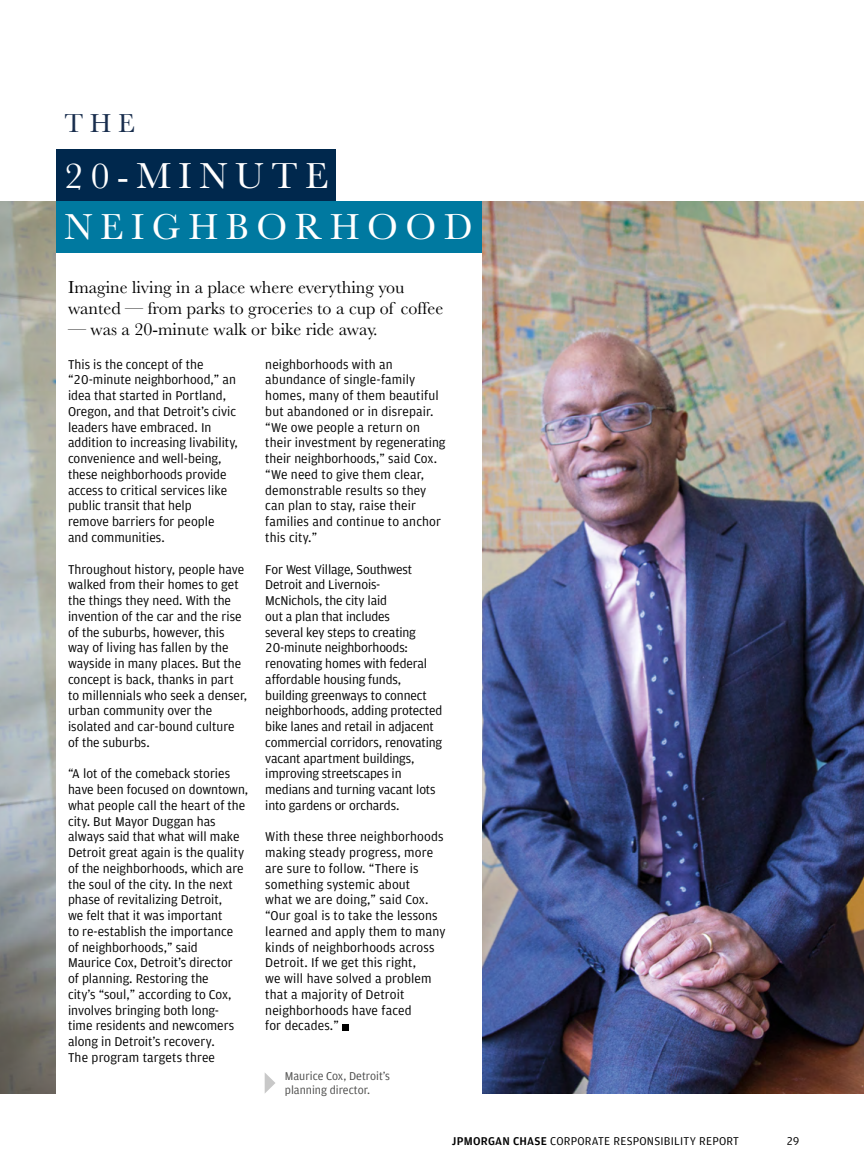
<style>
.page{position:relative;width:864px;height:1175px;background:#fff}
.page>*{position:absolute;margin:0;border:0;box-sizing:border-box;transform-origin:0 0}
.DNR-subhead_2_-_P{font:37.5px "Baskerville";letter-spacing:.2em;color:#fff}
.DNR-subhead_2_-_P-2{font:27px "Baskerville";color:#182d4d}
.DNR-Intro_-_P{font:18px/21px "Baskerville";color:#000}
.Bodycopy_-_P{font:13.5px/15.8px "Amplitude TF";color:#000}
.t1{font:12px "Amplitude TF";letter-spacing:.02em;color:#000}
.t2{font:12px/14.2px "Amplitude TF";color:#4a4a49}
.s1{font-weight:700}
</style>
<div class="page">
<img style="left:0;top:201px;width:864px;height:892px">
<div style="left:56px;top:252px;width:426px;height:855px;background:#fff"></div>
<div style="left:56px;top:150px;width:280px;height:51px;background:#00284d"></div>
<div style="left:56px;top:201px;width:426px;height:52px;background:#0079a0"></div>
<div style="left:342px;top:1024px;width:7px;height:6px;background:#000"></div>
<svg style="left:265px;top:1073px;width:10px;height:20px"></svg>
<p class="DNR-subhead_2_-_P-2" style="left:65px;top:106px;width:72px">THE</p>
<p class="DNR-subhead_2_-_P" style="left:65px;top:151px;width:265px">20-MINUTE</p>
<p class="DNR-subhead_2_-_P" style="left:65px;top:202px;width:409px">NEIGHBORHOOD</p>
<p class="DNR-Intro_-_P" style="left:68px;top:277px;width:377px">Imagine living in a place where everything you wanted — from parks to groceries to a cup of coffee</p>
<p class="DNR-Intro_-_P" style="left:68px;top:319px;width:311px">— was a 20-minute walk or bike ride away.</p>
<p class="Bodycopy_-_P" style="left:68px;top:356px;width:172px">This is the concept of the “20-minute neighborhood,” an idea that started in Portland,<br>Oregon, and that Detroit’s civic leaders have embraced. In addition to increasing livability, convenience and well-being, these neighborhoods provide access to critical services like public transit that help<br>remove barriers for people and communities.</p>
<p class="Bodycopy_-_P" style="left:68px;top:561px;width:181px">Throughout history, people have walked from their homes to get the things they need. With the invention of the car and the rise of the suburbs, however, this way of living has fallen by the wayside in many places. But the concept is back, thanks in part to millennials who seek a denser, urban community over the isolated and car-bound culture of the suburbs.</p>
<p class="Bodycopy_-_P" style="left:68px;top:766px;width:182px">“A lot of the comeback stories have been focused on downtown, what people call the heart of the city. But Mayor Duggan has</p>
<p class="Bodycopy_-_P" style="left:68px;top:829px;width:178px">always said that what will make<br>Detroit great again is the quality of the neighborhoods, which are</p>
<p class="Bodycopy_-_P" style="left:68px;top:876px;width:168px">the soul of the city. In the next phase of revitalizing Detroit, we felt that it was important to re-establish the importance of neighborhoods,” said<br>Maurice Cox, Detroit’s director of planning. Restoring the city’s “soul,” according to Cox, involves bringing both long&shy;time residents and newcomers along in Detroit’s recovery.<br>The program targets three</p>
<p class="Bodycopy_-_P" style="left:265px;top:356px;width:129px">neighborhoods with an</p>
<p class="Bodycopy_-_P" style="left:265px;top:372px;width:182px">abundance of single-family homes, many of them beautiful but abandoned or in disrepair. “We owe people a return on their investment by regenerating their neighborhoods,” said Cox. “We need to give them clear, demonstrable results so they can plan to stay, raise their families and continue to anchor this city.”</p>
<p class="Bodycopy_-_P" style="left:265px;top:561px;width:179px">For West Village, Southwest<br>Detroit and Livernois-<br>McNichols, the city laid<br>out a plan that includes<br>several key steps to creating<br>20-minute neighborhoods: renovating homes with federal affordable housing funds, building greenways to connect neighborhoods, adding protected bike lanes and retail in adjacent commercial corridors, renovating vacant apartment buildings, improving streetscapes in medians and turning vacant lots into gardens or orchards.</p>
<p class="Bodycopy_-_P" style="left:265px;top:829px;width:182px">With these three neighborhoods making steady progress, more are sure to follow. “There is something systemic about<br>what we are doing,” said Cox. “Our goal is to take the lessons learned and apply them to many kinds of neighborhoods across<br>Detroit. If we get this right,<br>we will have solved a problem that a majority of Detroit neighborhoods have faced<br>for decades.”</p>
<p class="t2" style="left:285px;top:1068px;width:107px">Maurice Cox, Detroit’s planning director.</p>
<p class="t1" style="left:452px;top:1134px;width:289px"><span class="s1">JPMORGAN CHASE</span> CORPORATE RESPONSIBILITY REPORT</p>
<p class="t1" style="left:786px;top:1134px;width:15px">29</p>
</div>
